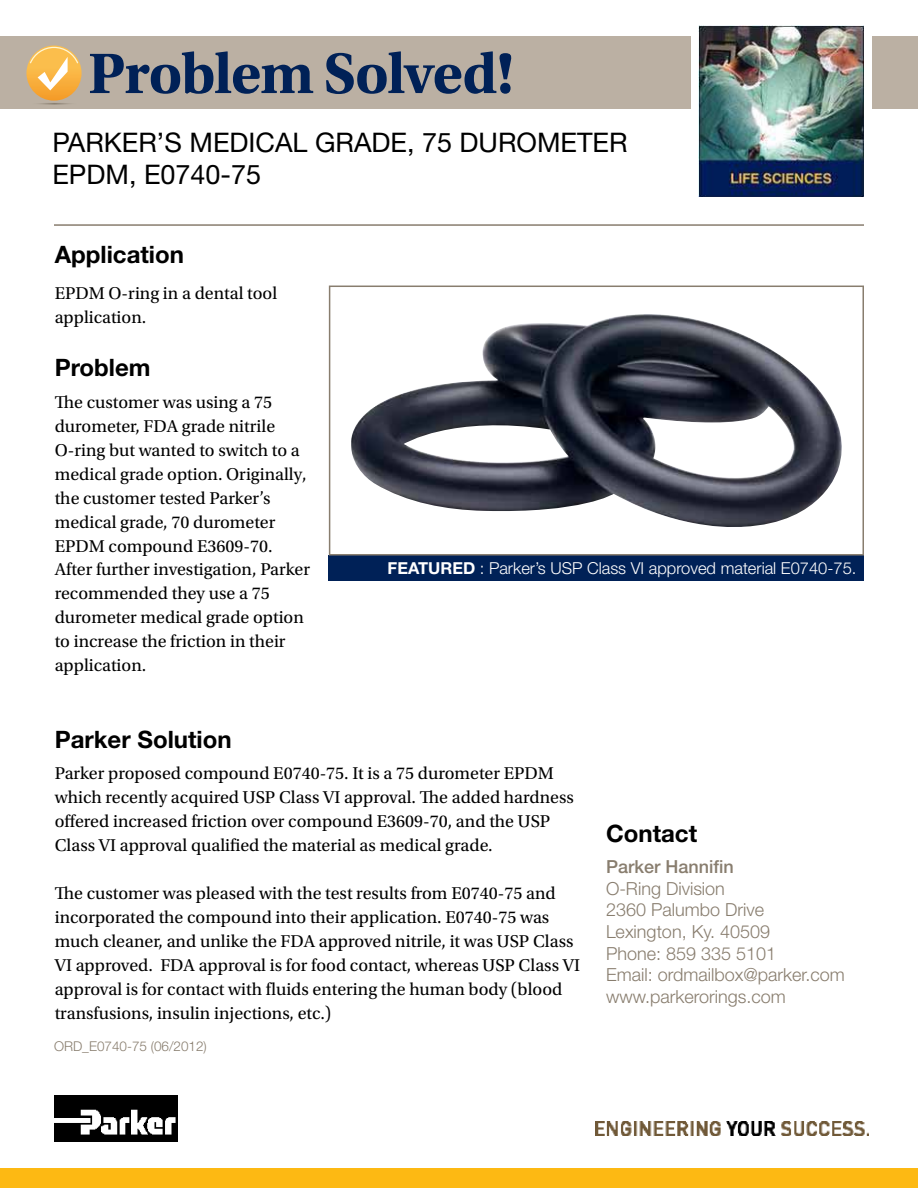
<style>
.page{position:relative;width:918px;height:1188px;background:#fff}
.page>*{position:absolute;margin:0;border:0;box-sizing:border-box;transform-origin:0 0}
.t1{font:700 60px "Utopia Std";letter-spacing:-.02em;color:#002157}
.t2{font:27px/32.4px "Helvetica Neue LT Std";color:#000}
.t3{font:700 24px "Helvetica Neue LT Std";color:#000}
.t4{font:18px/24px "Utopia Std";color:#000}
.t5{font:300 18px/21.6px "Helvetica Neue LT Std";color:#887d6e}
.t6{font:500 18px "Helvetica Neue LT Std";color:#887d6e}
.t7{font:300 16.5px "Helvetica Neue LT Std";color:#fff}
.t8{font:300 13.5px "Helvetica Neue LT Std";color:#887d6e}
.s1{font-weight:700}
</style>
<div class="page">
<div style="left:0;top:36px;width:690px;height:73px;background:#bbb0a3"></div>
<div style="left:873px;top:36px;width:45px;height:73px;background:#bbb0a3"></div>
<div style="left:329px;top:556px;width:535px;height:25px;background:#002157"></div>
<div style="left:0;top:1168px;width:918px;height:20px;background:#fdb913"></div>
<img style="left:54px;top:1095px;width:124px;height:46px">
<img style="left:595px;top:1121px;width:273px;height:15px">
<img style="left:699px;top:26px;width:165px;height:171px">
<hr style="left:54px;top:224px;width:810px;height:2px;background:#887d6e">
<img style="left:351px;top:314px;width:491px;height:213px">
<div style="left:329px;top:286px;width:535px;height:270px;border:2px solid #887d6e"></div>
<svg style="left:26px;top:46px;width:56px;height:55px"></svg>
<svg style="left:30px;top:47px;width:48px;height:43px;background:#f6c36c"></svg>
<svg style="left:39px;top:103px;width:31px;height:2px"></svg>
<h1 class="t1" style="left:88px;top:39px;width:428px">Problem Solved!</h1>
<h2 class="t2" style="left:52px;top:125px;width:577px">PARKER’S MEDICAL GRADE, 75 DUROMETER<br>EPDM, E0740-75</h2>
<h3 class="t3" style="left:55px;top:240px;width:131px">Application</h3>
<p class="t4" style="left:55px;top:281px;width:224px">EPDM O-ring in a dental tool application.</p>
<h3 class="t3" style="left:55px;top:352px;width:97px">Problem</h3>
<p class="t4" style="left:55px;top:390px;width:257px">The customer was using a 75 durometer, FDA grade nitrile<br>O-ring but wanted to switch to a medical grade option. Originally, the customer tested Parker’s medical grade, 70 durometer<br>EPDM compound E3609-70.<br>After further investigation, Parker recommended they use a 75 durometer medical grade option to increase the friction in their application.</p>
<p class="t7" style="left:388px;top:558px;width:470px"><span class="s1">FEATURED</span> : Parker’s USP Class VI approved material E0740-75.</p>
<h3 class="t3" style="left:55px;top:724px;width:178px">Parker Solution</h3>
<p class="t4" style="left:55px;top:761px;width:521px">Parker proposed compound E0740-75. It is a 75 durometer EPDM which recently acquired USP Class VI approval. The added hardness offered increased friction over compound E3609-70, and the USP Class VI approval qualified the material as medical grade.</p>
<p class="t4" style="left:55px;top:881px;width:527px">The customer was pleased with the test results from E0740-75 and incorporated the compound into their application. E0740-75 was much cleaner, and unlike the FDA approved nitrile, it was USP Class VI approved. FDA approval is for food contact, whereas USP Class VI approval is for contact with fluids entering the human body (blood transfusions, insulin injections, etc.)</p>
<p class="t8" style="left:54px;top:1038px;width:154px">ORD_E0740-75 (06/2012)</p>
<h3 class="t3" style="left:606px;top:819px;width:93px">Contact</h3>
<p class="t6" style="left:606px;top:856px;width:129px">Parker Hannifin</p>
<p class="t5" style="left:606px;top:877px;width:240px">O-Ring Division<br>2360 Palumbo Drive<br>Lexington, Ky. 40509<br>Phone: 859 335 5101<br>Email: ordmailbox@parker.com www.parkerorings.com</p>
</div>
